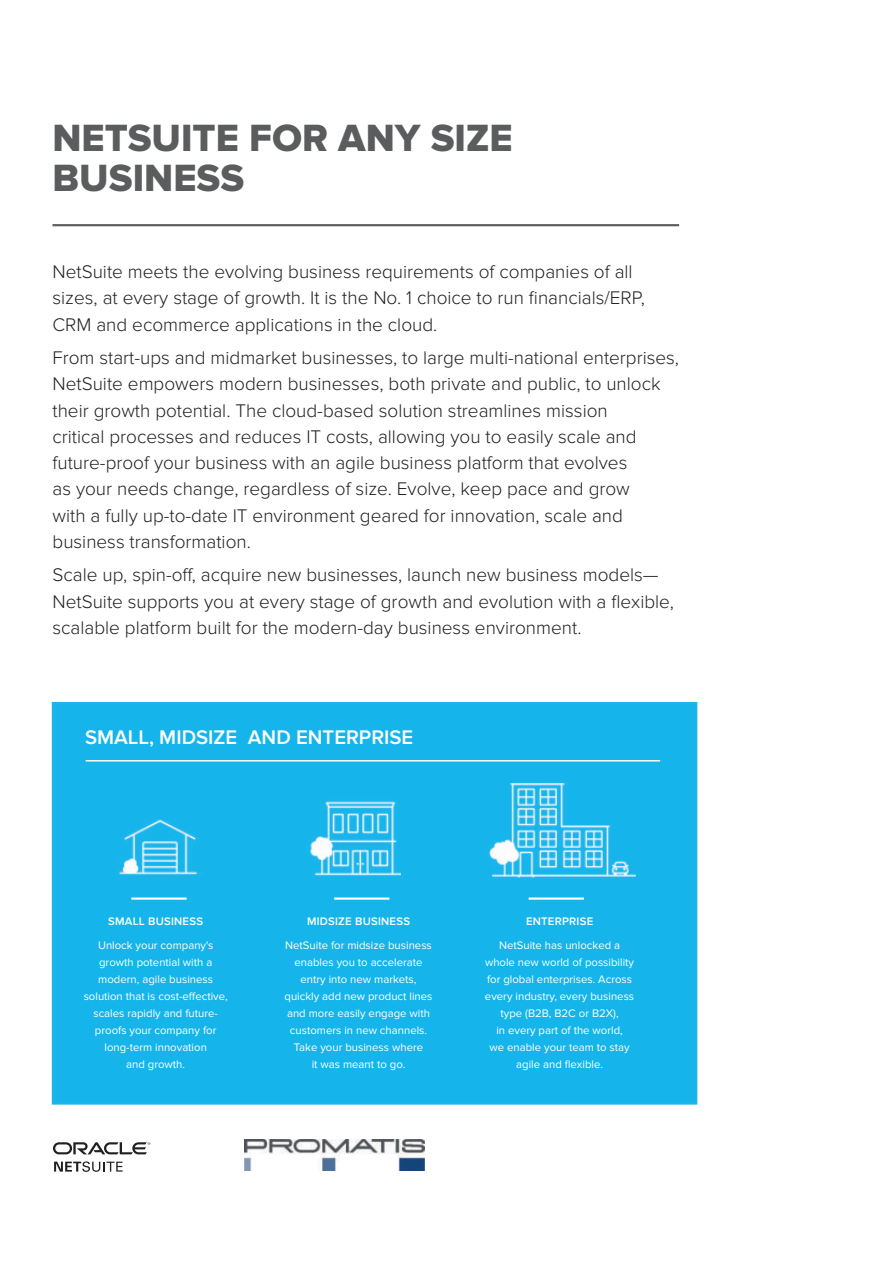
<style>
.page{position:relative;width:893px;height:1263px;background:#fff}
.page>*{position:absolute;margin:0;border:0;box-sizing:border-box;transform-origin:0 0}
.t1{font:39.45px/40.8px "Proxima Nova Extrabld";color:#5a5c5d}
.t2{font:600 20.4px "Proxima Nova";color:#fff}
.t3{font:300 18.9px/26.2px "Proxima Nova";color:#231f20}
.t4{font:11.4px/17px "Proxima Nova";color:#fff;text-align:center}
.t5{font:600 11.4px "Proxima Nova";letter-spacing:.02em;color:#fff}
</style>
<div class="page">
<svg style="left:53px;top:1142px;width:97px;height:12px"></svg>
<svg style="left:54px;top:1161px;width:69px;height:11px"></svg>
<div style="left:53px;top:703px;width:644px;height:401px;background:#15b5eb"></div>
<hr style="left:131px;top:898px;width:56px;height:2px;background:#fff">
<hr style="left:334px;top:898px;width:55px;height:2px;background:#fff">
<hr style="left:86px;top:760px;width:574px;height:2px;background:#fff">
<hr style="left:53px;top:224px;width:626px;height:2px;background:#5a5c5d">
<img style="left:118px;top:819px;width:80px;height:56px">
<hr style="left:529px;top:898px;width:55px;height:2px;background:#fff">
<img style="left:309px;top:801px;width:91px;height:76px">
<img style="left:489px;top:783px;width:147px;height:94px">
<img style="left:245px;top:1139px;width:179px;height:32px">
<h1 class="t1" style="left:53px;top:120px;width:462px">NETSUITE FOR ANY SIZE<br>BUSINESS</h1>
<p class="t3" style="left:53px;top:260px;width:594px">NetSuite meets the evolving business requirements of companies of all sizes, at every stage of growth. It is the No. 1 choice to run financials/ERP,<br>CRM and ecommerce applications in the cloud.</p>
<p class="t3" style="left:53px;top:346px;width:628px">From start-ups and midmarket businesses, to large multi-national enterprises, NetSuite empowers modern businesses, both private and public, to unlock their growth potential. The cloud-based solution streamlines mission<br>critical processes and reduces IT costs, allowing you to easily scale and future-proof your business with an agile business platform that evolves<br>as your needs change, regardless of size. Evolve, keep pace and grow<br>with a fully up-to-date IT environment geared for innovation, scale and business transformation.</p>
<p class="t3" style="left:53px;top:563px;width:623px">Scale up, spin-off, acquire new businesses, launch new business models —<br>NetSuite supports you at every stage of growth and evolution with a flexible, scalable platform built for the modern-day business environment.</p>
<p class="t2" style="left:85px;top:729px;width:330px">SMALL, MIDSIZE AND ENTERPRISE</p>
<p class="t5" style="left:108px;top:917px;width:96px">SMALL BUSINESS</p>
<p class="t4" style="left:84px;top:938px;width:145px">Unlock your company's growth potential with a modern, agile business solution that is cost-effective, scales rapidly and future&shy;proofs your company for long-term innovation<br>and growth.</p>
<p class="t5" style="left:307px;top:917px;width:105px">MIDSIZE BUSINESS</p>
<p class="t4" style="left:284px;top:938px;width:149px">NetSuite for midsize business enables you to accelerate entry into new markets, quickly add new product lines and more easily engage with customers in new channels.<br>Take your business where<br>it was meant to go.</p>
<p class="t5" style="left:526px;top:917px;width:69px">ENTERPRISE</p>
<p class="t4" style="left:485px;top:938px;width:151px">NetSuite has unlocked a whole new world of possibility for global enterprises. Across every industry, every business type (B2B, B2C or B2X),<br>in every part of the world,<br>we enable your team to stay agile and flexible.</p>
</div>
